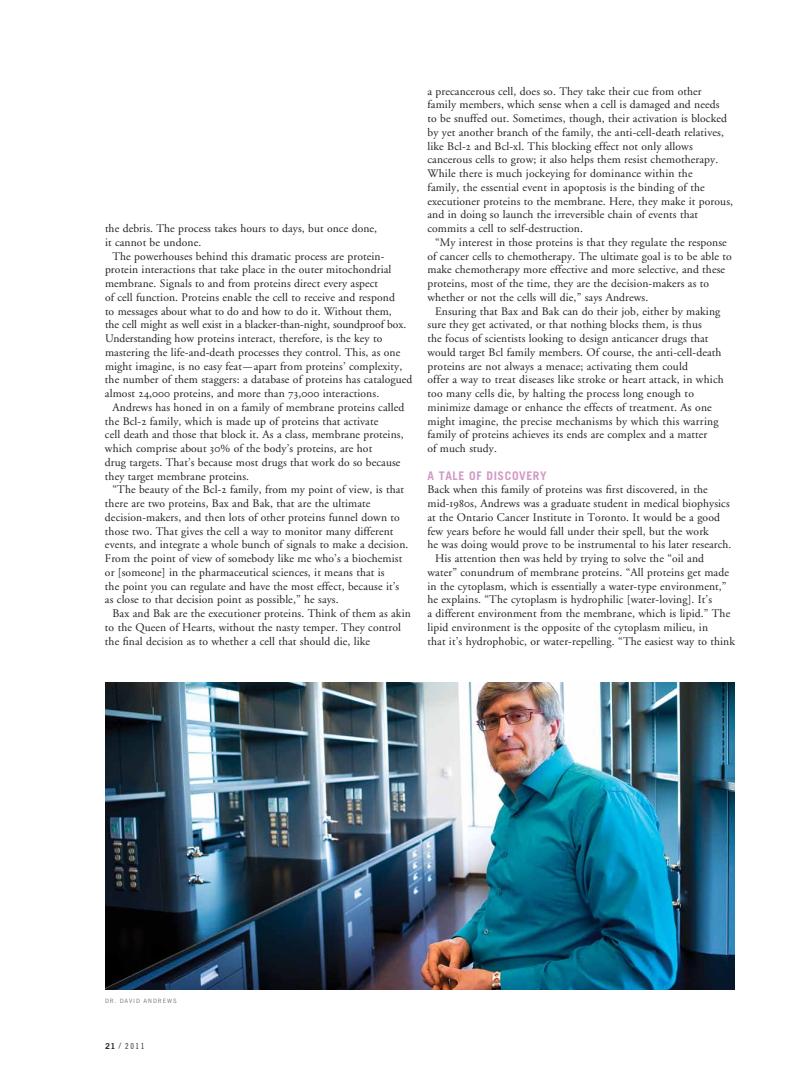
<style>
.page{position:relative;width:810px;height:1080px;background:#fff}
.page>*{position:absolute;margin:0;border:0;box-sizing:border-box;transform-origin:0 0}
.t1{font:700 11.88px "Trade Gothic";letter-spacing:.05em;color:#d29ac5}
.t2{font:11.5px "Adobe Garamond";letter-spacing:.01em;color:#231f20}
.t3{font:8.12px "Trade Gothic Cond Eighteen";color:#231f20}
.t4{font:6px "Trade Gothic";color:#6d6e71}
.s1{font-family:"Adobe Garamond Exp"}
.s2{font-family:"Trade Gothic Bold Two"}
.s3{font-family:"Interstate";font-weight:300;font-size:6.88px}
</style>
<div class="page">
<img style="left:105px;top:682px;width:630px;height:308px">
<p class="t2" style="left:105px;top:222px;width:274px">the debris. The process takes hours to days, but once done,</p>
<p class="t2" style="left:105px;top:236px;width:98px">it cannot be undone.</p>
<p class="t2" style="left:113px;top:250px;width:274px">The powerhouses behind this dramatic process are protein-</p>
<p class="t2" style="left:105px;top:264px;width:288px">protein interactions that take place in the outer mitochondrial</p>
<p class="t2" style="left:105px;top:277px;width:275px">membrane. Signals to and from proteins direct every aspect</p>
<p class="t2" style="left:105px;top:291px;width:291px">of cell function. Proteins enable the cell to receive and respond</p>
<p class="t2" style="left:105px;top:305px;width:288px">to messages about what to do and how to do it. Without them,</p>
<p class="t2" style="left:105px;top:319px;width:303px">the cell might as well exist in a blacker-than-night, soundproof box.</p>
<p class="t2" style="left:105px;top:332px;width:279px">Understanding how proteins interact, therefore, is the key to</p>
<p class="t2" style="left:105px;top:346px;width:297px">mastering the life-and-death processes they control. This, as one</p>
<p class="t2" style="left:105px;top:360px;width:299px">might imagine, is no easy feat—apart from proteins’ complexity,</p>
<p class="t2" style="left:105px;top:374px;width:309px">the number of them staggers: a database of proteins has catalogued</p>
<p class="t2" style="left:105px;top:387px;width:276px">almost <span class="s1">24,000</span> proteins, and more than <span class="s1">73,000</span> interactions.</p>
<p class="t2" style="left:113px;top:401px;width:293px">Andrews has honed in on a family of membrane proteins called</p>
<p class="t2" style="left:105px;top:415px;width:275px">the Bcl-<span class="s1">2</span> family, which is made up of proteins that activate</p>
<p class="t2" style="left:105px;top:429px;width:300px">cell death and those that block it. As a class, membrane proteins,</p>
<p class="t2" style="left:105px;top:442px;width:269px">which comprise about <span class="s1">30</span>% of the body’s proteins, are hot</p>
<p class="t2" style="left:105px;top:456px;width:297px">drug targets. That’s because most drugs that work do so because</p>
<p class="t2" style="left:105px;top:470px;width:146px">they target membrane proteins.</p>
<p class="t2" style="left:113px;top:484px;width:293px">“The beauty of the Bcl-<span class="s1">2</span> family, from my point of view, is that</p>
<p class="t2" style="left:105px;top:497px;width:267px">there are two proteins, Bax and Bak, that are the ultimate</p>
<p class="t2" style="left:105px;top:511px;width:296px">decision-makers, and then lots of other proteins funnel down to</p>
<p class="t2" style="left:105px;top:525px;width:290px">those two. That gives the cell a way to monitor many different</p>
<p class="t2" style="left:105px;top:539px;width:305px">events, and integrate a whole bunch of signals to make a decision.</p>
<p class="t2" style="left:105px;top:552px;width:299px">From the point of view of somebody like me who’s a biochemist</p>
<p class="t2" style="left:105px;top:566px;width:281px">or [someone] in the pharmaceutical sciences, it means that is</p>
<p class="t2" style="left:105px;top:580px;width:296px">the point you can regulate and have the most effect, because it’s</p>
<p class="t2" style="left:105px;top:594px;width:235px">as close to that decision point as possible,” he says.</p>
<p class="t2" style="left:113px;top:607px;width:300px">Bax and Bak are the executioner proteins. Think of them as akin</p>
<p class="t2" style="left:105px;top:621px;width:298px">to the Queen of Hearts, without the nasty temper. They control</p>
<p class="t2" style="left:105px;top:635px;width:267px">the final decision as to whether a cell that should die, like</p>
<p class="t2" style="left:427px;top:85px;width:276px">a precancerous cell, does so. They take their cue from other</p>
<p class="t2" style="left:427px;top:99px;width:294px">family members, which sense when a cell is damaged and needs</p>
<p class="t2" style="left:427px;top:112px;width:301px">to be snuffed out. Sometimes, though, their activation is blocked</p>
<p class="t2" style="left:427px;top:126px;width:298px">by yet another branch of the family, the anti-cell-death relatives,</p>
<p class="t2" style="left:427px;top:140px;width:267px">like Bcl-<span class="s1">2</span> and Bcl-xl. This blocking effect not only allows</p>
<p class="t2" style="left:427px;top:154px;width:292px">cancerous cells to grow; it also helps them resist chemotherapy.</p>
<p class="t2" style="left:427px;top:167px;width:267px">While there is much jockeying for dominance within the</p>
<p class="t2" style="left:427px;top:181px;width:279px">family, the essential event in apoptosis is the binding of the</p>
<p class="t2" style="left:427px;top:195px;width:307px">executioner proteins to the membrane. Here, they make it porous,</p>
<p class="t2" style="left:427px;top:209px;width:272px">and in doing so launch the irreversible chain of events that</p>
<p class="t2" style="left:427px;top:222px;width:157px">commits a cell to self-destruction.</p>
<p class="t2" style="left:435px;top:236px;width:293px">“My interest in those proteins is that they regulate the response</p>
<p class="t2" style="left:427px;top:250px;width:306px">of cancer cells to chemotherapy. The ultimate goal is to be able to</p>
<p class="t2" style="left:427px;top:264px;width:299px">make chemotherapy more effective and more selective, and these</p>
<p class="t2" style="left:427px;top:277px;width:283px">proteins, most of the time, they are the decision-makers as to</p>
<p class="t2" style="left:427px;top:291px;width:222px">whether or not the cells will die,” says Andrews.</p>
<p class="t2" style="left:435px;top:305px;width:287px">Ensuring that Bax and Bak can do their job, either by making</p>
<p class="t2" style="left:427px;top:319px;width:276px">sure they get activated, or that nothing blocks them, is thus</p>
<p class="t2" style="left:427px;top:332px;width:282px">the focus of scientists looking to design anticancer drugs that</p>
<p class="t2" style="left:427px;top:346px;width:296px">would target Bcl family members. Of course, the anti-cell-death</p>
<p class="t2" style="left:427px;top:360px;width:262px">proteins are not always a menace; activating them could</p>
<p class="t2" style="left:427px;top:374px;width:298px">offer a way to treat diseases like stroke or heart attack, in which</p>
<p class="t2" style="left:427px;top:387px;width:268px">too many cells die, by halting the process long enough to</p>
<p class="t2" style="left:427px;top:401px;width:286px">minimize damage or enhance the effects of treatment. As one</p>
<p class="t2" style="left:427px;top:415px;width:293px">might imagine, the precise mechanisms by which this warring</p>
<p class="t2" style="left:427px;top:429px;width:281px">family of proteins achieves its ends are complex and a matter</p>
<p class="t2" style="left:427px;top:442px;width:71px">of much study.</p>
<p class="t1" style="left:428px;top:468px;width:121px">A TALE OF DISCOVERY</p>
<p class="t2" style="left:428px;top:484px;width:282px">Back when this family of proteins was first discovered, in the</p>
<p class="t2" style="left:428px;top:497px;width:304px">mid-<span class="s1">1980</span>s, Andrews was a graduate student in medical biophysics</p>
<p class="t2" style="left:428px;top:511px;width:294px">at the Ontario Cancer Institute in Toronto. It would be a good</p>
<p class="t2" style="left:428px;top:525px;width:283px">few years before he would fall under their spell, but the work</p>
<p class="t2" style="left:428px;top:539px;width:306px">he was doing would prove to be instrumental to his later research.</p>
<p class="t2" style="left:435px;top:552px;width:271px">His attention then was held by trying to solve the “oil and</p>
<p class="t2" style="left:428px;top:566px;width:303px">water” conundrum of membrane proteins. “All proteins get made</p>
<p class="t2" style="left:428px;top:580px;width:301px">in the cytoplasm, which is essentially a water-type environment,”</p>
<p class="t2" style="left:428px;top:594px;width:286px">he explains. “The cytoplasm is hydrophilic [water-loving]. It’s</p>
<p class="t2" style="left:428px;top:607px;width:304px">a different environment from the membrane, which is lipid.” The</p>
<p class="t2" style="left:428px;top:621px;width:282px">lipid environment is the opposite of the cytoplasm milieu, in</p>
<p class="t2" style="left:428px;top:635px;width:309px">that it’s hydrophobic, or water-repelling. “The easiest way to think</p>
<p class="t4" style="left:105px;top:997px;width:20px">DR. DAV</p>
<p class="t4" style="left:133px;top:997px;width:44px">ID ANDREWS</p>
<p class="t3" style="left:105px;top:1041px;width:41px"><span class="s2">21</span> <span class="s3">/</span> 2011</p>
</div>
